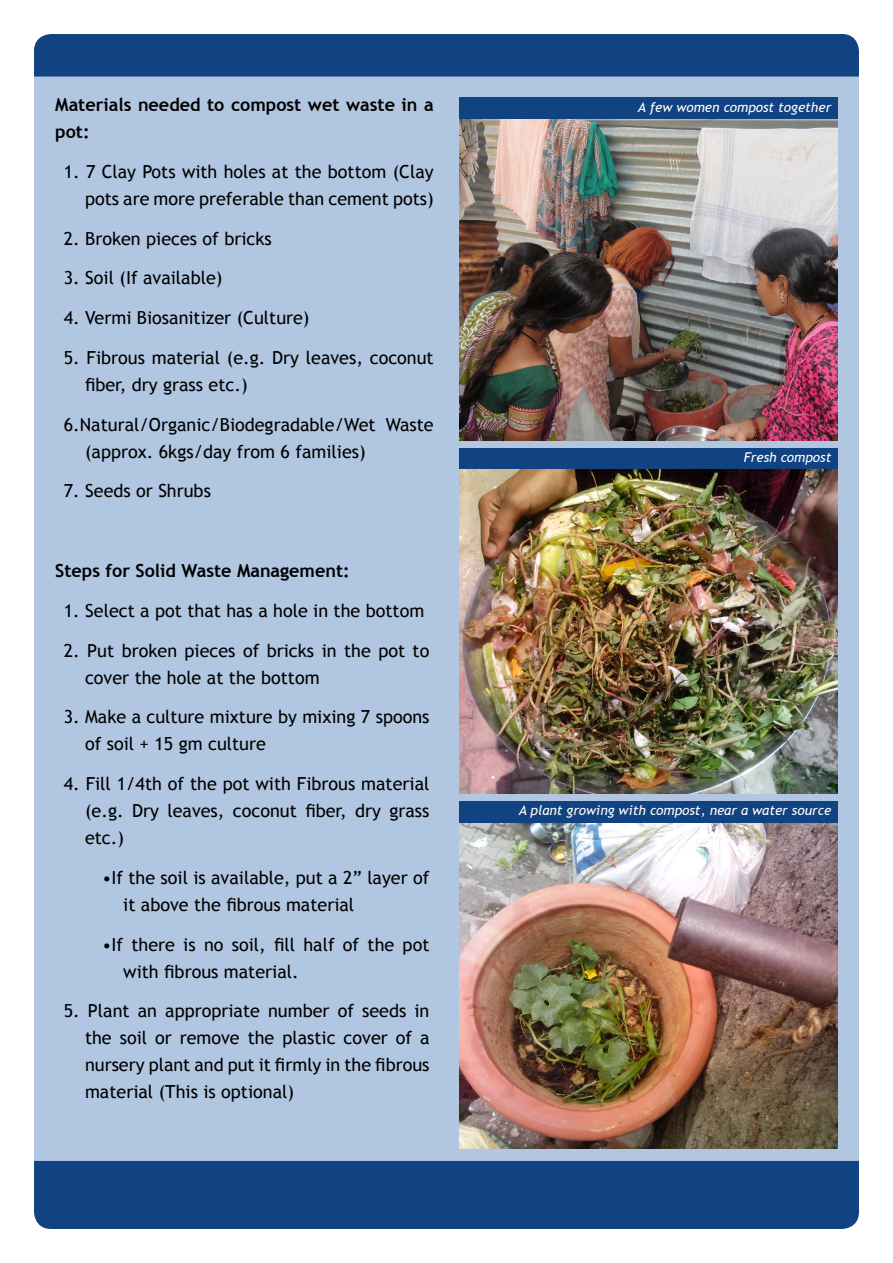
<style>
.page{position:relative;width:893px;height:1263px;background:#fff}
.page>*{position:absolute;margin:0;border:0;box-sizing:border-box;transform-origin:0 0}
.t1{font:18px/27px "Trebuchet MS";color:#000}
.t2{font:700 18px/27px "Trebuchet MS";color:#000}
.t3{font:italic 13.5px "Trebuchet MS";color:#fff}
</style>
<div class="page">
<div style="left:34px;top:77px;width:825px;height:1084px;background:#b1c6e0"></div>
<div style="left:34px;top:34px;width:825px;height:43px;background:#114282"></div>
<div style="left:34px;top:1161px;width:825px;height:68px;background:#114282"></div>
<div style="left:459px;top:98px;width:379px;height:21px;background:#114282"></div>
<img style="left:459px;top:119px;width:379px;height:321px">
<div style="left:459px;top:449px;width:379px;height:21px;background:#114282"></div>
<img style="left:459px;top:470px;width:379px;height:323px">
<img style="left:459px;top:823px;width:379px;height:325px">
<div style="left:459px;top:801px;width:379px;height:22px;background:#114282"></div>
<p class="t2" style="left:55px;top:91px;width:380px">Materials needed to compost wet waste in a pot:</p>
<p class="t1" style="left:64px;top:158px;width:371px;text-align:right">1. 7 Clay Pots with holes at the bottom (Clay pots are more preferable than cement pots)</p>
<p class="t1" style="left:64px;top:225px;width:210px">2. Broken pieces of bricks</p>
<p class="t1" style="left:64px;top:264px;width:160px">3. Soil (If available)</p>
<p class="t1" style="left:64px;top:304px;width:247px">4. Vermi Biosanitizer (Culture)</p>
<p class="t1" style="left:85px;top:344px;width:350px;text-indent:-21px">5. Fibrous material (e.g. Dry leaves, coconut fiber, dry grass etc.)</p>
<p class="t1" style="left:85px;top:411px;width:350px;text-indent:-21px">6.Natural/Organic/Biodegradable/Wet Waste (approx. 6kgs/day from 6 families)</p>
<p class="t1" style="left:64px;top:477px;width:149px">7. Seeds or Shrubs</p>
<p class="t2" style="left:55px;top:557px;width:296px">Steps for Solid Waste Management:</p>
<p class="t1" style="left:64px;top:597px;width:362px">1. Select a pot that has a hole in the bottom</p>
<p class="t1" style="left:85px;top:636px;width:346px;text-indent:-21px">2. Put broken pieces of bricks in the pot to cover the hole at the bottom</p>
<p class="t1" style="left:85px;top:703px;width:346px;text-indent:-21px">3. Make a culture mixture by mixing 7 spoons of soil + 15 gm culture</p>
<p class="t1" style="left:85px;top:770px;width:346px;text-align:justify;text-indent:-21px">4. Fill 1/4th of the pot with Fibrous material (e.g. Dry leaves, coconut fiber, dry grass etc.)</p>
<p class="t1" style="left:123px;top:864px;width:308px;text-indent:-21px">•If the soil is available, put a 2” layer of it above the fibrous material</p>
<p class="t1" style="left:123px;top:930px;width:308px;text-indent:-21px">•If there is no soil, fill half of the pot with fibrous material.</p>
<p class="t1" style="left:85px;top:997px;width:346px;text-align:justify;text-indent:-21px">5. Plant an appropriate number of seeds in the soil or remove the plastic cover of a nursery plant and put it firmly in the fibrous material (This is optional)</p>
<p class="t3" style="left:638px;top:98px;width:195px">A few women compost together</p>
<p class="t3" style="left:744px;top:449px;width:89px">Fresh compost</p>
<p class="t3" style="left:519px;top:802px;width:314px">A plant growing with compost, near a water source</p>
</div>
